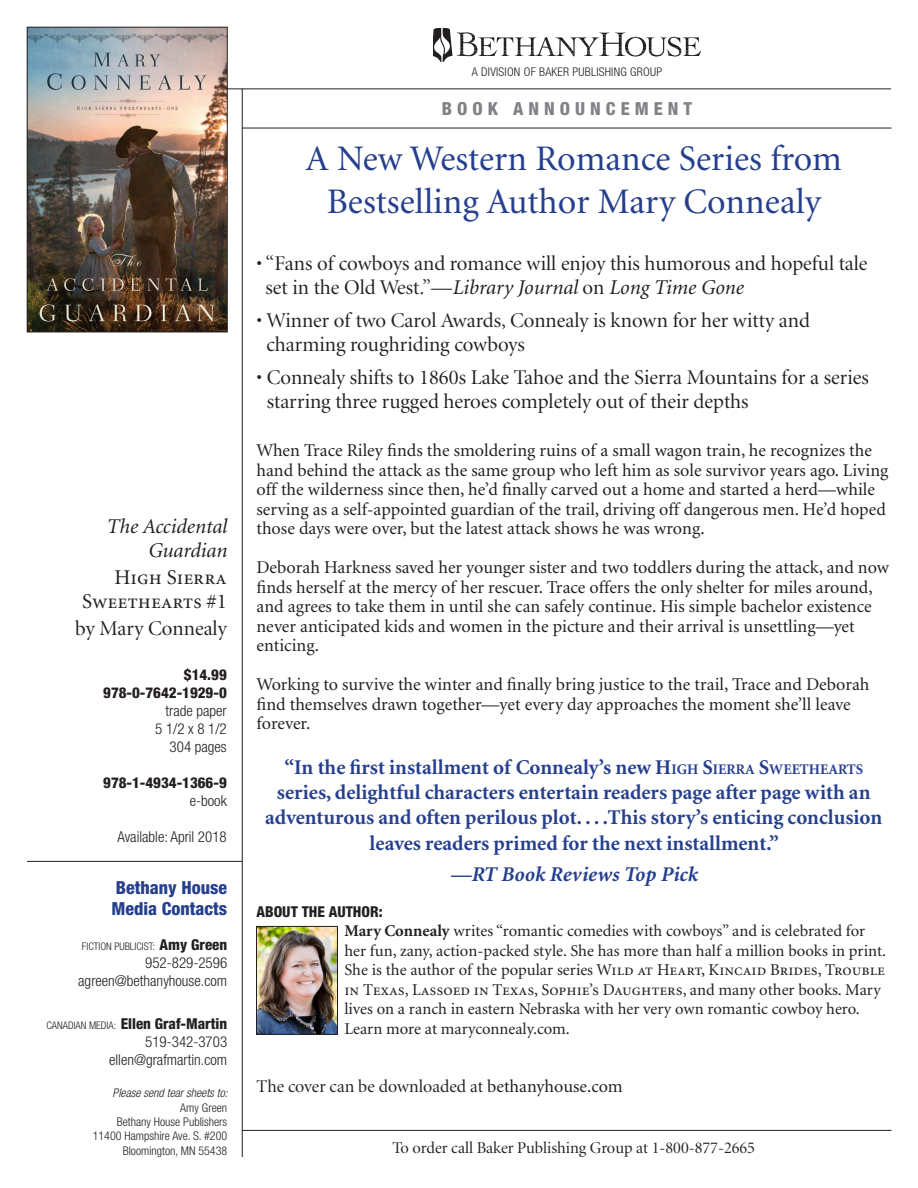
<style>
.page{position:relative;width:918px;height:1188px;background:#fff}
.page>*{position:absolute;margin:0;border:0;box-sizing:border-box;transform-origin:0 0}
.Head_1{font:36px "Minion";color:#253f8e}
.Bullet_Points{font:21px/24px "Minion Display";color:#231f20}
.t1{font:700 21px/25.2px "Minion";color:#253f8e;text-align:center}
.Book_ID{font:21px "Minion Regular SC";color:#231f20}
.Quote_Author{font:italic 700 21px "Minion";color:#253f8e}
.Book_ID-2{font:italic 21px "Minion";color:#231f20}
.Book_ID-3{font:21px "Minion Display";color:#231f20}
.Body_text{font:18px/19.5px "Minion";color:#231f20}
.Body_text-2{font:18px "Minion Display";color:#231f20}
.t2{font:800 condensed 18px "Helvetica Neue";color:#253f8e}
.t3{font:800 condensed 18px "Helvetica Neue";letter-spacing:.28em;color:#808285}
.About_the_Author_Tex{font:16.5px/19.5px "Minion";color:#231f20}
.t4{font:16.5px "Minion Display";color:#231f20}
.Book_ID-4{font:300 condensed 15px "Helvetica Neue";color:#231f20}
.Book_ID-5{font:800 condensed 15px "Helvetica Neue";color:#231f20}
.About_the_Author_Hea{font:800 condensed 15px "Helvetica Neue";color:#231f20}
.t5{font:300 condensed 12px "Helvetica Neue";color:#231f20}
.t6{font:300 condensed 12px "Helvetica Neue";letter-spacing:.02em;color:#231f20}
.t7{font:italic 300 condensed 12px "Helvetica Neue";color:#231f20}
.t8{font:300 condensed 10.5px "Helvetica Neue";color:#231f20}
.s1{font-family:"Minion"}
.s2{font-weight:800;font-size:15px}
.s3{font-weight:300;font-size:10.5px}
.s4{font-family:"Minion";font-style:italic}
.s5{font-style:inherit}
.s6{font-size:14.7px}
.s7{font-weight:700}
.s8{font-family:"Minion Regular SC"}
</style>
<div class="page">
<svg style="left:434px;top:28px;width:266px;height:34px"></svg>
<hr style="left:242px;top:1130px;width:649px;height:1px;background:#231f20">
<hr style="left:27px;top:861px;width:215px;height:1px;background:#231f20">
<hr style="left:242px;top:89px;width:1px;height:1068px;background:#231f20">
<hr style="left:242px;top:128px;width:649px;height:1px;background:#231f20">
<hr style="left:27px;top:89px;width:864px;height:1px;background:#231f20">
<img style="left:258px;top:928px;width:78px;height:105px">
<div style="left:256px;top:926px;width:82px;height:109px;border:1px solid #231f20"></div>
<img style="left:29px;top:29px;width:196px;height:301px">
<div style="left:27px;top:27px;width:200px;height:305px;border:1px solid #231f20"></div>
<p class="Book_ID-2" style="left:106px;top:516px;width:122px">The Accidental</p>
<p class="Book_ID-2" style="left:148px;top:540px;width:81px">Guardian</p>
<p class="Book_ID" style="left:114px;top:567px;width:114px">High Sierra</p>
<p class="Book_ID" style="left:82px;top:591px;width:146px">Sweethearts <span class="s1">#1</span></p>
<p class="Book_ID-3" style="left:75px;top:618px;width:153px">by Mary Connealy</p>
<p class="Book_ID-5" style="left:184px;top:666px;width:44px">$14.99</p>
<p class="Book_ID-5" style="left:103px;top:684px;width:125px">978-0-7642-1929-0</p>
<p class="Book_ID-4" style="left:166px;top:702px;width:63px">trade paper</p>
<p class="Book_ID-4" style="left:155px;top:720px;width:73px">5 1/2 x 8 1/2</p>
<p class="Book_ID-4" style="left:170px;top:738px;width:59px">304 pages</p>
<p class="Book_ID-5" style="left:103px;top:774px;width:125px">978-1-4934-1366-9</p>
<p class="Book_ID-4" style="left:190px;top:792px;width:38px">e-book</p>
<p class="Book_ID-4" style="left:118px;top:828px;width:111px">Available: April 2018</p>
<p class="t2" style="left:116px;top:876px;width:113px">Bethany House</p>
<p class="t2" style="left:112px;top:898px;width:117px">Media Contacts</p>
<p class="t8" style="left:82px;top:940px;width:147px">FICTION PUBLICIST: <span class="s2">Amy Green</span></p>
<p class="Book_ID-4" style="left:145px;top:954px;width:83px">952-829-2596</p>
<p class="Book_ID-4" style="left:78px;top:972px;width:151px">agreen@bethanyhouse.com</p>
<p class="Book_ID-5" style="left:46px;top:1014px;width:182px"><span class="s3">CANADIAN MEDIA:</span> Ellen Graf-Martin</p>
<p class="Book_ID-4" style="left:145px;top:1033px;width:83px">519-342-3703</p>
<p class="Book_ID-4" style="left:109px;top:1051px;width:120px">ellen@grafmartin.com</p>
<p class="t7" style="left:113px;top:1086px;width:117px">Please send tear sheets to:</p>
<p class="t5" style="left:180px;top:1100px;width:48px">Amy Green</p>
<p class="t5" style="left:117px;top:1115px;width:112px">Bethany House Publishers</p>
<p class="t5" style="left:93px;top:1129px;width:136px">11400 Hampshire Ave. S. #200</p>
<p class="t5" style="left:123px;top:1144px;width:106px">Bloomington, MN 55438</p>
<p class="t6" style="left:472px;top:65px;width:192px">A DIVISION OF BAKER PUBLISHING GROUP</p>
<p class="t3" style="left:442px;top:97px;width:252px">BOOK ANNOUNCEMENT</p>
<p class="Head_1" style="left:306px;top:141px;width:538px">A New Western Romance Series from</p>
<p class="Head_1" style="left:327px;top:184px;width:496px">Bestselling Author Mary Connealy</p>
<p class="Bullet_Points" style="left:266px;top:252px;width:604px;text-indent:-9px">• “Fans of cowboys and romance will enjoy this humorous and hopeful tale set in the Old West.”—<span class="s4">Library Journal</span> on <span class="s4">Long Time Gone</span></p>
<p class="Bullet_Points" style="left:266px;top:309px;width:545px;text-indent:-10px">• Winner of two Carol Awards, Connealy is known for her witty and charming roughriding cowboys</p>
<p class="Bullet_Points" style="left:267px;top:366px;width:603px;text-indent:-10px">• Connealy shifts to 1860s Lake Tahoe and the Sierra Mountains for a series starring three rugged heroes completely out of their depths</p>
<p class="Body_text" style="left:256px;top:441px;width:633px">When Trace Riley finds the smoldering ruins of a small wagon train, he recognizes the hand behind the attack as the same group who left him as sole survivor years ago. Living off the wilderness since then, he’d finally carved out a home and started a herd—while serving as a self-appointed guardian of the trail, driving off dangerous men. He’d hoped those days were over, but the latest attack shows he was wrong.</p>
<p class="Body_text" style="left:256px;top:558px;width:634px">Deborah Harkness saved her younger sister and two toddlers during the attack, and now finds herself at the mercy of her rescuer. Trace offers the only shelter for miles around, and agrees to take them in until she can safely continue. His simple bachelor existence never anticipated kids and women in the picture and their arrival is unsettling—yet enticing.</p>
<p class="Body_text" style="left:256px;top:675px;width:615px">Working to survive the winter and finally bring justice to the trail, Trace and Deborah find themselves drawn together—yet every day approaches the moment she’ll leave forever.</p>
<p class="t1" style="left:265px;top:755px;width:619px">“In the first installment of Connealy’s new <span class="s5">H</span><span class="s6">IGH</span> <span class="s5">S</span><span class="s6">IERRA</span> <span class="s5">S</span><span class="s6">WEETHEARTS </span>series, delightful characters entertain readers page after page with an adventurous and often perilous plot. . . .This story’s enticing conclusion leaves readers primed for the next installment.”</p>
<p class="Quote_Author" style="left:450px;top:864px;width:249px">—RT Book Reviews Top Pick</p>
<p class="About_the_Author_Hea" style="left:256px;top:902px;width:128px">ABOUT THE AUTHOR:</p>
<p class="About_the_Author_Tex" style="left:344px;top:922px;width:543px"><span class="s7">Mary Connealy</span> writes “romantic comedies with cowboys” and is celebrated for her fun, zany, action-packed style. She has more than half a million books in print.<br>She is the author of the popular series <span class="s8">Wild at Heart, Kincaid Brides, Trouble in Texas, Lassoed in Texas, Sophie’s Daughters</span>, and many other books. Mary lives on a ranch in eastern Nebraska with her very own romantic cowboy hero.<br>Learn more at maryconnealy.com.</p>
<p class="Body_text-2" style="left:256px;top:1078px;width:368px">The cover can be downloaded at <span class="s1">bethanyhouse.com</span></p>
<p class="t4" style="left:392px;top:1140px;width:364px">To order call Baker Publishing Group at 1-800-877-2665</p>
</div>
